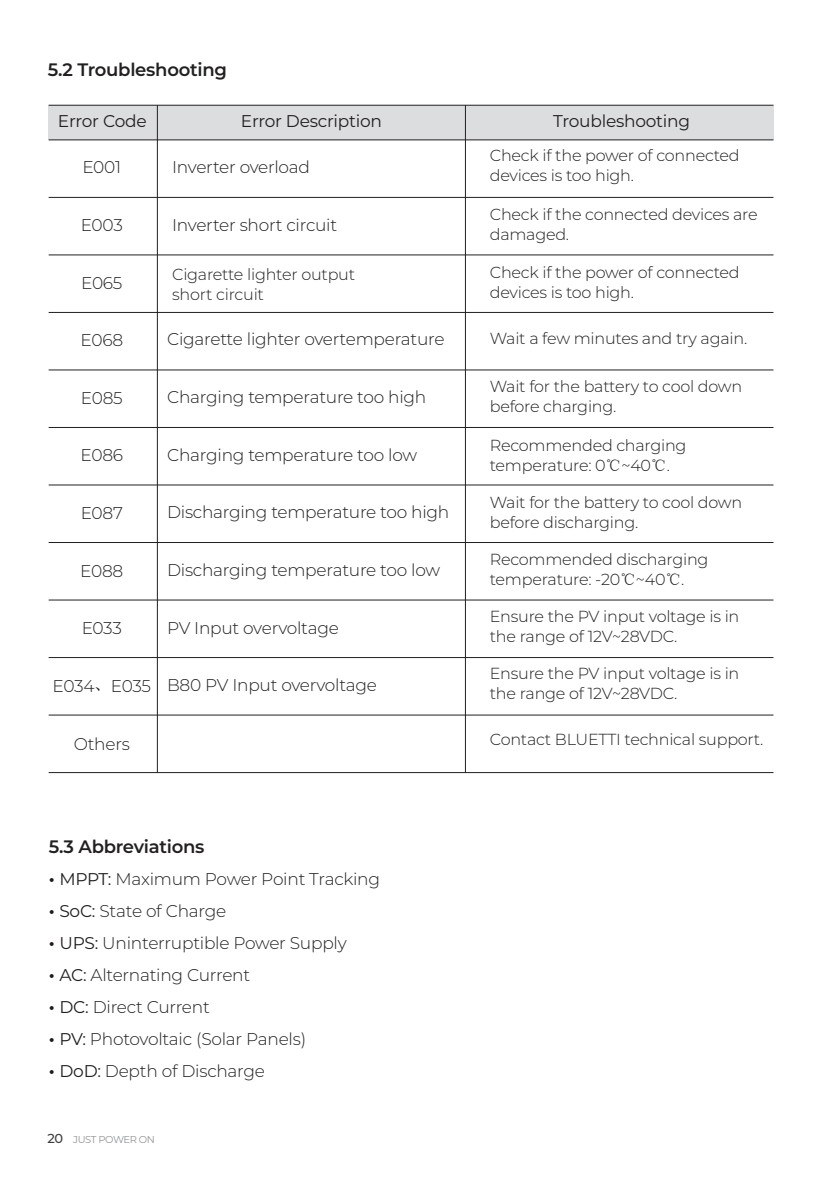
<style>
.page{position:relative;width:823px;height:1191px;background:#fff}
.page>*{position:absolute;margin:0;border:0;box-sizing:border-box;transform-origin:0 0}
.t1{font:600 18px "Montserrat";letter-spacing:-.015em;color:#231f20}
.t2{font:300 17px "Montserrat";letter-spacing:-.015em;color:#231f20}
.t3{font:17px "Montserrat";letter-spacing:-.015em;color:#231f20}
.t4{font:300 16px/20px "Montserrat";letter-spacing:-.015em;color:#231f20}
.t5{font:10px "Montserrat";letter-spacing:-.04em;color:#939598}
.s1{font-family:"Adobe Song Std"}
.s2{font-weight:600;font-size:18px;color:#221713}
.s3{font-weight:400}
.s4{font-weight:500;font-size:13px;color:#3e3e3f}
.s5{font-family:"Microsoft Ya Hei"}
</style>
<div class="page">
<div style="left:48px;top:105px;width:725px;height:35px;background:#dcdddf"></div>
<hr style="left:49px;top:657px;width:724px;height:1px;background:#231f20">
<hr style="left:49px;top:714px;width:724px;height:1px;background:#231f20">
<hr style="left:49px;top:599px;width:724px;height:1px;background:#231f20">
<hr style="left:49px;top:772px;width:724px;height:1px;background:#231f20">
<hr style="left:49px;top:542px;width:724px;height:1px;background:#231f20">
<hr style="left:49px;top:484px;width:724px;height:1px;background:#231f20">
<hr style="left:49px;top:427px;width:724px;height:1px;background:#231f20">
<hr style="left:49px;top:369px;width:724px;height:1px;background:#231f20">
<hr style="left:49px;top:312px;width:724px;height:1px;background:#231f20">
<hr style="left:49px;top:254px;width:724px;height:1px;background:#231f20">
<hr style="left:49px;top:197px;width:724px;height:1px;background:#231f20">
<hr style="left:49px;top:139px;width:724px;height:1px;background:#231f20">
<hr style="left:49px;top:105px;width:724px;height:1px;background:#231f20">
<hr style="left:465px;top:105px;width:1px;height:668px;background:#231f20">
<hr style="left:157px;top:105px;width:1px;height:668px;background:#231f20">
<p class="t1" style="left:48px;top:57px;width:180px">5.2 Troubleshooting</p>
<p class="t3" style="left:58px;top:109px;width:90px">Error Code</p>
<p class="t3" style="left:241px;top:109px;width:143px">Error Description</p>
<p class="t2" style="left:172px;top:156px;width:139px">Inverter overload</p>
<p class="t2" style="left:82px;top:156px;width:40px">E001</p>
<p class="t2" style="left:81px;top:213px;width:43px">E003</p>
<p class="t2" style="left:172px;top:213px;width:166px">Inverter short circuit</p>
<p class="t2" style="left:81px;top:271px;width:43px">E065</p>
<p class="t4" style="left:172px;top:263px;width:184px">Cigarette lighter output short circuit</p>
<p class="t2" style="left:81px;top:329px;width:44px">E068</p>
<p class="t2" style="left:167px;top:328px;width:279px">Cigarette lighter overtemperature</p>
<p class="t2" style="left:81px;top:386px;width:43px">E085</p>
<p class="t2" style="left:167px;top:385px;width:260px">Charging temperature too high</p>
<p class="t2" style="left:81px;top:444px;width:44px">E086</p>
<p class="t2" style="left:167px;top:443px;width:251px">Charging temperature too low</p>
<p class="t2" style="left:81px;top:501px;width:44px">E087</p>
<p class="t2" style="left:167px;top:501px;width:283px">Discharging temperature too high</p>
<p class="t2" style="left:80px;top:559px;width:44px">E088</p>
<p class="t2" style="left:167px;top:558px;width:274px">Discharging temperature too low</p>
<p class="t2" style="left:82px;top:617px;width:42px">E033</p>
<p class="t2" style="left:167px;top:616px;width:173px">PV Input overvoltage</p>
<p class="t2" style="left:52px;top:674px;width:100px">E034<span class="s1">、</span>E035</p>
<p class="t2" style="left:167px;top:673px;width:211px">B80 PV Input overvoltage</p>
<p class="t2" style="left:74px;top:732px;width:58px">Others</p>
<p class="t1" style="left:49px;top:833px;width:157px">5.3 Abbreviations</p>
<p class="t2" style="left:49px;top:867px;width:332px"><span class="s2">•</span> <span class="s3">MPPT:</span> Maximum Power Point Tracking</p>
<p class="t2" style="left:49px;top:899px;width:179px"><span class="s2">•</span> <span class="s3">SoC:</span> State of Charge</p>
<p class="t2" style="left:49px;top:931px;width:299px"><span class="s2">•</span> <span class="s3">UPS:</span> Uninterruptible Power Supply</p>
<p class="t2" style="left:49px;top:963px;width:203px"><span class="s2">•</span> <span class="s3">AC:</span> Alternating Current</p>
<p class="t2" style="left:49px;top:995px;width:162px"><span class="s2">•</span> <span class="s3">DC:</span> Direct Current</p>
<p class="t2" style="left:49px;top:1027px;width:258px"><span class="s2">•</span> <span class="s3">PV:</span> Photovoltaic (Solar Panels)</p>
<p class="t2" style="left:49px;top:1059px;width:217px"><span class="s2">•</span> <span class="s3">DoD:</span> Depth of Discharge</p>
<p class="t5" style="left:47px;top:1132px;width:109px"><span class="s4">20</span> JUST POWER ON</p>
<p class="t3" style="left:553px;top:109px;width:138px">Troubleshooting</p>
<p class="t4" style="left:489px;top:145px;width:251px">Check if the power of connected devices is too high.</p>
<p class="t4" style="left:489px;top:204px;width:269px">Check if the connected devices are damaged.</p>
<p class="t4" style="left:489px;top:261px;width:251px">Check if the power of connected devices is too high.</p>
<p class="t4" style="left:489px;top:328px;width:259px">Wait a few minutes and try again.</p>
<p class="t4" style="left:489px;top:376px;width:254px">Wait for the battery to cool down before charging.</p>
<p class="t4" style="left:489px;top:434px;width:198px">Recommended charging temperature: 0<span class="s5">℃</span>~40<span class="s5">℃</span>.</p>
<p class="t4" style="left:489px;top:491px;width:254px">Wait for the battery to cool down before discharging.</p>
<p class="t4" style="left:489px;top:549px;width:220px">Recommended discharging temperature: -20<span class="s5">℃</span>~40<span class="s5">℃</span>.</p>
<p class="t4" style="left:489px;top:606px;width:251px">Ensure the PV input voltage is in the range of 12V~28VDC.</p>
<p class="t4" style="left:489px;top:663px;width:251px">Ensure the PV input voltage is in the range of 12V~28VDC.</p>
<p class="t4" style="left:489px;top:729px;width:275px">Contact BLUETTI technical support.</p>
</div>
